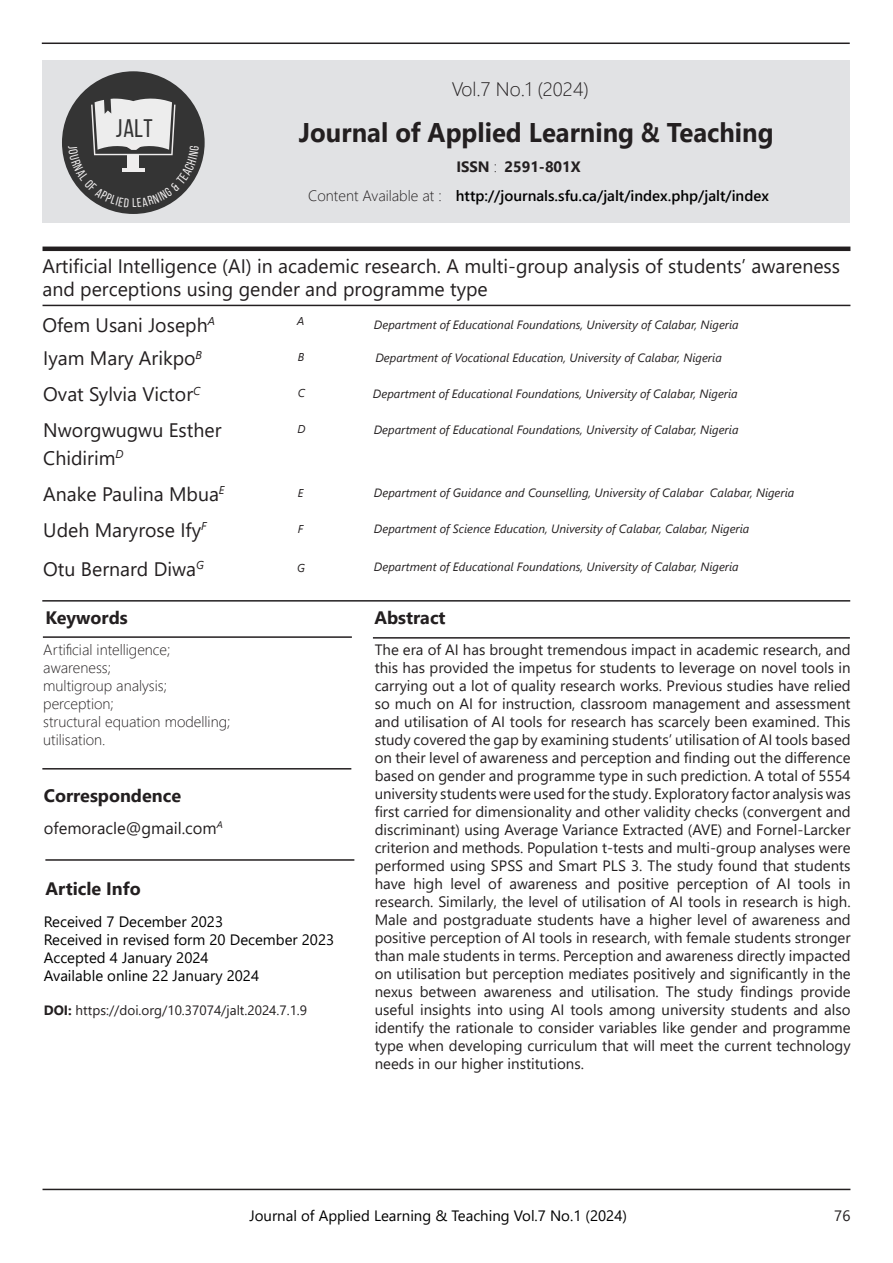
<style>
.page{position:relative;width:893px;height:1263px;background:#fff}
.page>*{position:absolute;margin:0;border:0;box-sizing:border-box;transform-origin:0 0}
.t1{font:700 27px "Segoe UI";color:#231f20;scale:.95 1}
.t2{font:25.5px "Bebas Neue";color:#343434}
.t3{font:19.5px/23.4px "Segoe UI";color:#231f20}
.t4{font:300 19.5px "Segoe UI";color:#231f20}
.t5{font:700 18px "Segoe UI";color:#231f20}
.t6{font:16.5px "Segoe UI";color:#231f20}
.t7{font:15px/18px "Segoe UI";color:#231f20;text-align:justify}
.t8{font:15px "Segoe UI";color:#000}
.t9{font:300 15px "Segoe UI";color:#231f20}
.t10{font:600 15px "Segoe UI";color:#000}
.t11{font:700 15px "Segoe UI";color:#231f20}
.t12{font:13.5px "Segoe UI";color:#231f20}
.t13{font:italic 12px "Segoe UI";color:#231f20}
.t14{font:italic 11.4px "Segoe UI";color:#231f20}
.s1{font-weight:300}
.s2{font-weight:700}
</style>
<div class="page">
<hr style="left:43px;top:1189px;width:807px;height:1px;background:#231f20">
<hr style="left:43px;top:305px;width:807px;height:1px;background:#231f20">
<hr style="left:43px;top:247px;width:807px;height:4px;background:#231f20">
<hr style="left:42px;top:600px;width:808px;height:2px;background:#231f20">
<hr style="left:43px;top:636px;width:309px;height:2px;background:#231f20">
<hr style="left:373px;top:637px;width:477px;height:2px;background:#231f20">
<hr style="left:45px;top:859px;width:309px;height:2px;background:#231f20">
<hr style="left:42px;top:43px;width:808px;height:1px;background:#231f20">
<div style="left:43px;top:61px;width:807px;height:162px;background:#e1e2e4"></div>
<div style="left:62px;top:71px;width:143px;height:143px;background:#343434;border-radius:50%"></div>
<hr style="left:42px;top:768px;width:309px;height:1px;background:#231f20">
<svg style="left:68px;top:97px;width:131px;height:110px"></svg>
<p class="t2" style="left:116px;top:115px;width:38px">JALT</p>
<p class="t4" style="left:452px;top:71px;width:139px">Vol.7 No.1 (2024)</p>
<p class="t1" style="left:299px;top:107px;width:501px">Journal of Applied Learning &amp; Teaching</p>
<p class="t9" style="left:308px;top:182px;width:135px">Content Available at :</p>
<p class="t11" style="left:456px;top:153px;width:42px">ISSN <span class="s1">:</span></p>
<p class="t11" style="left:504px;top:153px;width:78px">2591-801X</p>
<p class="t10" style="left:456px;top:182px;width:315px">http://journals.sfu.ca/jalt/index.php/jalt/index</p>
<p class="t3" style="left:43px;top:252px;width:799px">Artificial Intelligence (AI) in academic research. A multi-group analysis of students’ awareness and perceptions using gender and programme type</p>
<p class="t3" style="left:43px;top:311px;width:174px">Ofem Usani Joseph<sup>A</sup></p>
<p class="t14" style="left:297px;top:310px;width:9px">A</p>
<p class="t13" style="left:374px;top:314px;width:366px">Department of Educational Foundations, University of Calabar, Nigeria</p>
<p class="t3" style="left:43px;top:345px;width:160px">Iyam Mary Arikpo<sup>B</sup></p>
<p class="t14" style="left:298px;top:347px;width:8px">B</p>
<p class="t13" style="left:375px;top:347px;width:348px">Department of Vocational Education, University of Calabar, Nigeria</p>
<p class="t3" style="left:43px;top:381px;width:159px">Ovat Sylvia Victor<sup>C</sup></p>
<p class="t14" style="left:298px;top:383px;width:9px">C</p>
<p class="t13" style="left:373px;top:383px;width:366px">Department of Educational Foundations, University of Calabar, Nigeria</p>
<p class="t3" style="left:43px;top:415px;width:180px;line-height:27.6px">Nworgwugwu Esther<br>Chidirim<sup>D</sup></p>
<p class="t14" style="left:298px;top:418px;width:10px">D</p>
<p class="t13" style="left:374px;top:419px;width:366px">Department of Educational Foundations, University of Calabar, Nigeria</p>
<p class="t3" style="left:43px;top:481px;width:183px">Anake Paulina Mbua<sup>E</sup></p>
<p class="t14" style="left:298px;top:482px;width:7px">E</p>
<p class="t13" style="left:374px;top:481px;width:422px">Department of Guidance and Counselling, University of Calabar Calabar, Nigeria</p>
<p class="t3" style="left:43px;top:516px;width:165px">Udeh Maryrose Ify<sup>F</sup></p>
<p class="t14" style="left:298px;top:518px;width:7px">F</p>
<p class="t13" style="left:374px;top:517px;width:377px">Department of Science Education, University of Calabar, Calabar, Nigeria</p>
<p class="t3" style="left:43px;top:555px;width:162px">Otu Bernard Diwa<sup>G</sup></p>
<p class="t14" style="left:297px;top:557px;width:9px">G</p>
<p class="t13" style="left:374px;top:556px;width:366px">Department of Educational Foundations, University of Calabar, Nigeria</p>
<p class="t5" style="left:45px;top:601px;width:84px">Keywords</p>
<p class="t5" style="left:374px;top:601px;width:73px">Abstract</p>
<p class="t9" style="left:43px;top:635px;width:129px">Artificial intelligence;</p>
<p class="t9" style="left:43px;top:653px;width:69px">awareness;</p>
<p class="t9" style="left:43px;top:671px;width:125px">multigroup analysis;</p>
<p class="t9" style="left:43px;top:689px;width:72px">perception;</p>
<p class="t9" style="left:43px;top:707px;width:189px">structural equation modelling;</p>
<p class="t9" style="left:43px;top:725px;width:64px">utilisation.</p>
<p class="t7" style="left:375px;top:639px;width:478px">The era of AI has brought tremendous impact in academic research, and this has provided the impetus for students to leverage on novel tools in carrying out a lot of quality research works. Previous studies have relied so much on AI for instruction, classroom management and assessment and utilisation of AI tools for research has scarcely been examined. This study covered the gap by examining students’ utilisation of AI tools based on their level of awareness and perception and finding out the difference based on gender and programme type in such prediction. A total of 5554 university students were used for the study. Exploratory factor analysis was first carried for dimensionality and other validity checks (convergent and discriminant) using Average Variance Extracted (AVE) and Fornel-Larcker criterion and methods. Population t-tests and multi-group analyses were performed using SPSS and Smart PLS 3. The study found that students have high level of awareness and positive perception of AI tools in research. Similarly, the level of utilisation of AI tools in research is high.<br>Male and postgraduate students have a higher level of awareness and positive perception of AI tools in research, with female students stronger than male students in terms. Perception and awareness directly impacted on utilisation but perception mediates positively and significantly in the nexus between awareness and utilisation. The study findings provide useful insights into using AI tools among university students and also identify the rationale to consider variables like gender and programme type when developing curriculum that will meet the current technology needs in our higher institutions.</p>
<p class="t5" style="left:44px;top:779px;width:139px">Correspondence</p>
<p class="t6" style="left:44px;top:812px;width:180px">ofemoracle@gmail.com<sup>A</sup></p>
<p class="t5" style="left:45px;top:872px;width:97px">Article Info</p>
<p class="t8" style="left:44px;top:908px;width:181px">Received 7 December 2023</p>
<p class="t8" style="left:44px;top:926px;width:292px">Received in revised form 20 December 2023</p>
<p class="t8" style="left:44px;top:944px;width:166px">Accepted 4 January 2024</p>
<p class="t8" style="left:44px;top:962px;width:217px">Available online 22 January 2024</p>
<p class="t12" style="left:44px;top:998px;width:265px"><span class="s2">DOI:</span> https://doi.org/10.37074/jalt.2024.7.1.9</p>
<p class="t8" style="left:249px;top:1201px;width:379px">Journal of Applied Learning &amp; Teaching Vol.7 No.1 (2024)</p>
<p class="t7" style="left:834px;top:1205px;width:18px">76</p>
</div>
